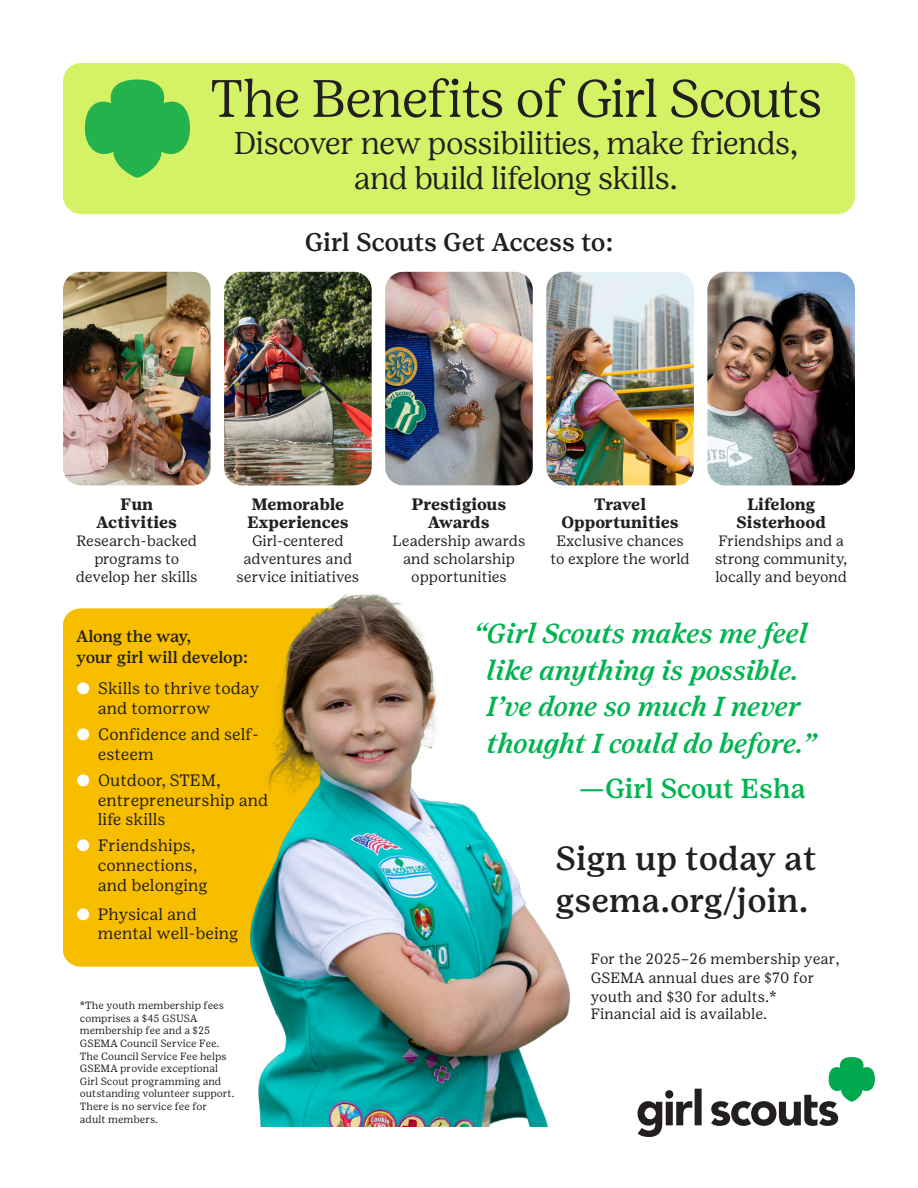
<style>
.page{position:relative;width:918px;height:1188px;background:#fff}
.page>*{position:absolute;margin:0;border:0;box-sizing:border-box;transform-origin:0 0}
.t1{font:300 52.5px "Girl Scout Display";letter-spacing:-.015em;color:#231f20}
.t2{font:500 33.45px/42.5px "Girl Scout Text";color:#231f20}
.t3{font:300 31.5px/34.5px "Girl Scout Display";color:#231f20;text-align:center}
.t4{font:italic 500 27.45px/36.6px "Girl Scout Text";letter-spacing:-.01em;color:#00b451;text-align:center}
.t5{font:500 27.45px "Girl Scout Text";letter-spacing:-.015em;color:#00b451}
.t6{font:500 25.5px "Girl Scout Text";letter-spacing:-.02em;color:#231f20}
.t7{font:16.5px/19.8px "Girl Scout Text";color:#231f20}
.t8{font:700 16.5px/18px "Girl Scout Text";color:#231f20;text-align:center}
.t9{font:500 16.5px/21px "Girl Scout Text";letter-spacing:-.01em;color:#231f20}
.t10{font:15px/18px "Girl Scout Text";color:#231f20;text-align:center}
.t11{font:15px "Girl Scout Text";letter-spacing:-.02em;color:#231f20}
.t12{font:10.5px/12.6px "Girl Scout Text";color:#231f20}
.s1{color:#fff}
</style>
<div class="page">
<div style="left:63px;top:608px;width:328px;height:359px;background:#f7be00;border-radius:17px"></div>
<div style="left:63px;top:63px;width:792px;height:151px;background:#d5f267;border-radius:18px"></div>
<svg style="left:638px;top:1057px;width:237px;height:80px"></svg>
<svg style="left:85px;top:80px;width:105px;height:98px"></svg>
<img style="left:250px;top:593px;width:319px;height:533px">
<img style="left:63px;top:272px;width:148px;height:213px">
<img style="left:224px;top:272px;width:148px;height:213px">
<img style="left:385px;top:272px;width:148px;height:213px">
<img style="left:546px;top:272px;width:148px;height:213px">
<img style="left:707px;top:272px;width:148px;height:213px">
<p class="t1" style="left:210px;top:67px;width:613px">The Benefits of Girl Scouts</p>
<p class="t3" style="left:234px;top:126px;width:565px">Discover new possibilities, make friends, and build lifelong skills.</p>
<p class="t6" style="left:305px;top:226px;width:310px">Girl Scouts Get Access to:</p>
<p class="t8" style="left:97px;top:495px;width:82px">Fun<br>Activities</p>
<p class="t10" style="left:76px;top:531px;width:123px">Research-backed programs to develop her skills</p>
<p class="t8" style="left:247px;top:495px;width:103px;text-align:left">Memorable<br>Experiences</p>
<p class="t10" style="left:237px;top:531px;width:124px">Girl-centered adventures and service initiatives</p>
<p class="t8" style="left:412px;top:495px;width:96px">Prestigious<br>Awards</p>
<p class="t10" style="left:393px;top:531px;width:134px">Leadership awards and scholarship opportunities</p>
<p class="t8" style="left:561px;top:495px;width:119px">Travel<br>Opportunities</p>
<p class="t10" style="left:556px;top:531px;width:129px">Exclusive chances</p>
<p class="t11" style="left:551px;top:550px;width:140px">to explore the world</p>
<p class="t8" style="left:736px;top:495px;width:91px">Lifelong<br>Sisterhood</p>
<p class="t10" style="left:715px;top:531px;width:134px;text-align:left">Friendships and a strong community, locally and beyond</p>
<p class="t9" style="left:76px;top:625px;width:173px">Along the way,<br>your girl will develop:</p>
<p class="t7" style="left:98px;top:678px;width:163px;text-indent:-21px"><span class="s1">●</span> Skills to thrive today and tomorrow</p>
<p class="t7" style="left:98px;top:724px;width:162px;text-indent:-21px"><span class="s1">●</span> Confidence and self&shy;esteem</p>
<p class="t7" style="left:98px;top:770px;width:172px;text-indent:-21px"><span class="s1">●</span> Outdoor, STEM, entrepreneurship and life skills</p>
<p class="t7" style="left:98px;top:835px;width:111px;text-indent:-21px"><span class="s1">●</span> Friendships, connections, and belonging</p>
<p class="t7" style="left:98px;top:904px;width:142px;text-indent:-21px"><span class="s1">●</span> Physical and mental well-being</p>
<p class="t12" style="left:80px;top:999px;width:156px">*The youth membership fees comprises a $45 GSUSA membership fee and a $25<br>GSEMA Council Service Fee.<br>The Council Service Fee helps<br>GSEMA provide exceptional<br>Girl Scout programming and outstanding volunteer support.<br>There is no service fee for adult members.</p>
<p class="t4" style="left:474px;top:615px;width:344px">“Girl Scouts makes me feel like anything is possible.<br>I’ve done so much I never thought I could do before.”</p>
<p class="t5" style="left:579px;top:771px;width:229px">—Girl Scout Esha</p>
<p class="t2" style="left:556px;top:837px;width:263px">Sign up today at gsema.org/join.</p>
<p class="t10" style="left:591px;top:949px;width:250px;line-height:19px;text-align:left">For the 2025–26 membership year,<br>GSEMA annual dues are $70 for youth and $30 for adults.*</p>
<p class="t10" style="left:591px;top:1005px;width:178px">Financial aid is available.</p>
</div>
